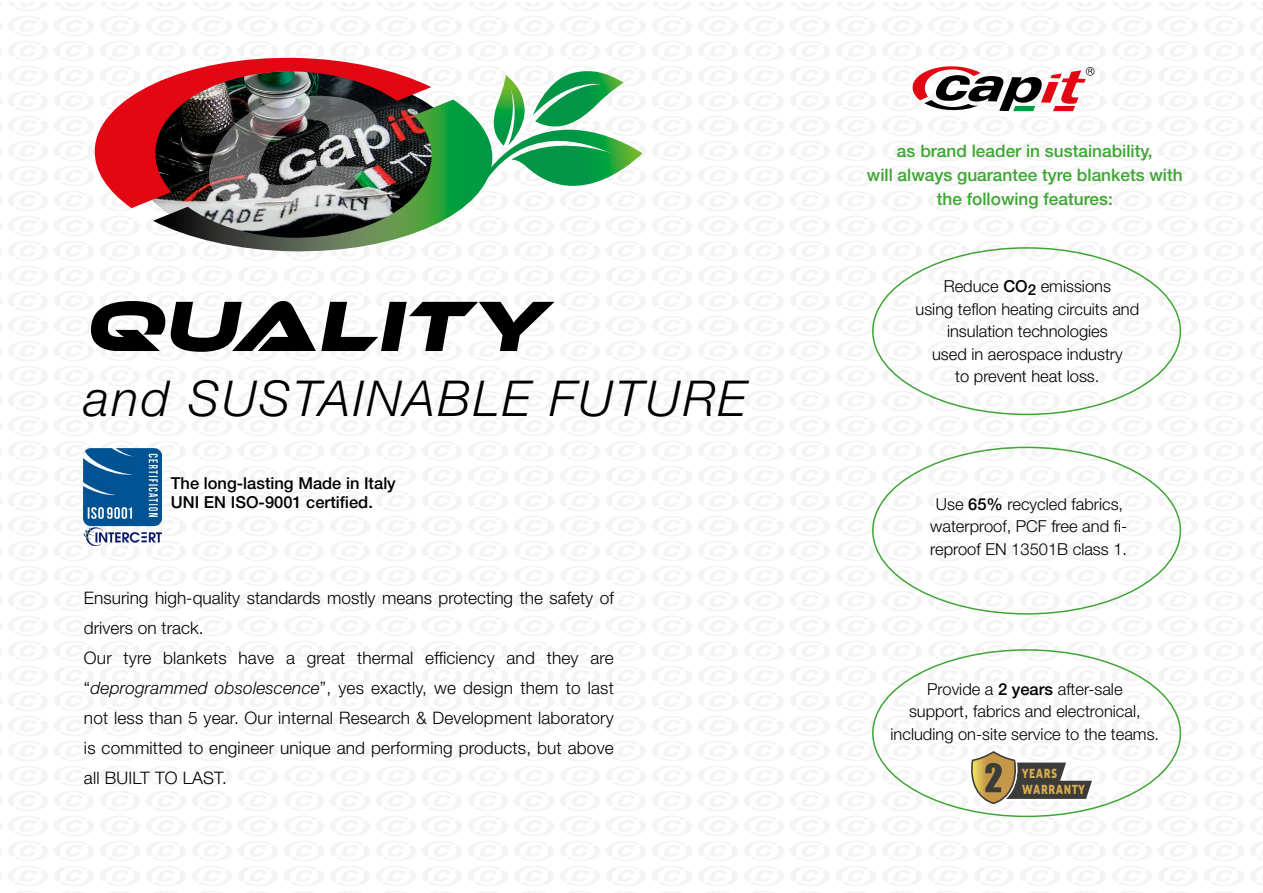
<style>
.page{position:relative;width:1263px;height:893px;background:#fff}
.page>*{position:absolute;margin:0;border:0;box-sizing:border-box;transform-origin:0 0}
.t1{font:italic 700 73.5px "Ethnocentric Rg";color:#000}
.t2{font:italic 300 49.5px "Helvetica Neue LT Std";letter-spacing:.05em;color:#000}
.t3{font:300 17.25px/30px "Helvetica Neue LT Std";letter-spacing:.01em;color:#000}
.t4{font:500 17.25px/24px "Helvetica Neue LT Std";color:#3fa535;text-align:center}
.t5{font:300 16.5px/22.5px "Helvetica Neue LT Std";color:#000;text-align:center}
.t6{font:500 16.5px/19.5px "Helvetica Neue LT Std";color:#000}
.t7{font:900 14.25px/15.6px "Bulo";letter-spacing:.07em;color:#d5ab51;scale:.79 1}
.s1{font-style:italic}
.s2{font-weight:500}
</style>
<div class="page">
<svg style="left:153px;top:100px;width:339px;height:154px"></svg>
<img style="left:95px;top:58px;width:336px;height:150px">
<svg style="left:481px;top:71px;width:161px;height:146px"></svg>
<svg style="left:206px;top:95px;width:174px;height:115px"></svg>
<img style="left:84px;top:449px;width:77px;height:97px">
<svg style="left:912px;top:66px;width:183px;height:45px"></svg>
<svg style="left:971px;top:749px;width:122px;height:56px"></svg>
<h1 class="t1" style="left:84px;top:282px;width:464px">Quality</h1>
<h2 class="t2" style="left:84px;top:368px;width:664px">and SUSTAINABLE FUTURE</h2>
<p class="t6" style="left:171px;top:473px;width:226px">The long-lasting Made in Italy<br>UNI EN ISO-9001 certified.</p>
<p class="t3" style="left:84px;top:583px;width:531px">Ensuring high-quality standards mostly means protecting the safety of drivers on track.<br>Our tyre blankets have a great thermal efficiency and they are “<span class="s1">deprogrammed obsolescence</span>”, yes exactly, we design them to last not less than 5 year. Our internal Research &amp; Development laboratory is committed to engineer unique and performing products, but above all BUILT TO LAST.</p>
<p class="t4" style="left:867px;top:139px;width:317px">as brand leader in sustainability,<br>will always guarantee tyre blankets with the following features:</p>
<p class="t5" style="left:915px;top:275px;width:225px">Reduce <span class="s2">CO</span><sub>2</sub> emissions<br>using teflon heating circuits and insulation technologies<br>used in aerospace industry<br>to prevent heat loss.</p>
<p class="t5" style="left:930px;top:492px;width:198px">Use <span class="s2">65%</span> recycled fabrics, waterproof, PCF free and fi&shy;reproof EN 13501B class 1.</p>
<p class="t5" style="left:890px;top:677px;width:270px">Provide a <span class="s2">2 years</span> after-sale<br>support, fabrics and electronical, including on-site service to the teams.</p>
<p class="t7" style="left:1022px;top:765px;width:81px">YEARS<br>WARRANTY</p>
</div>
